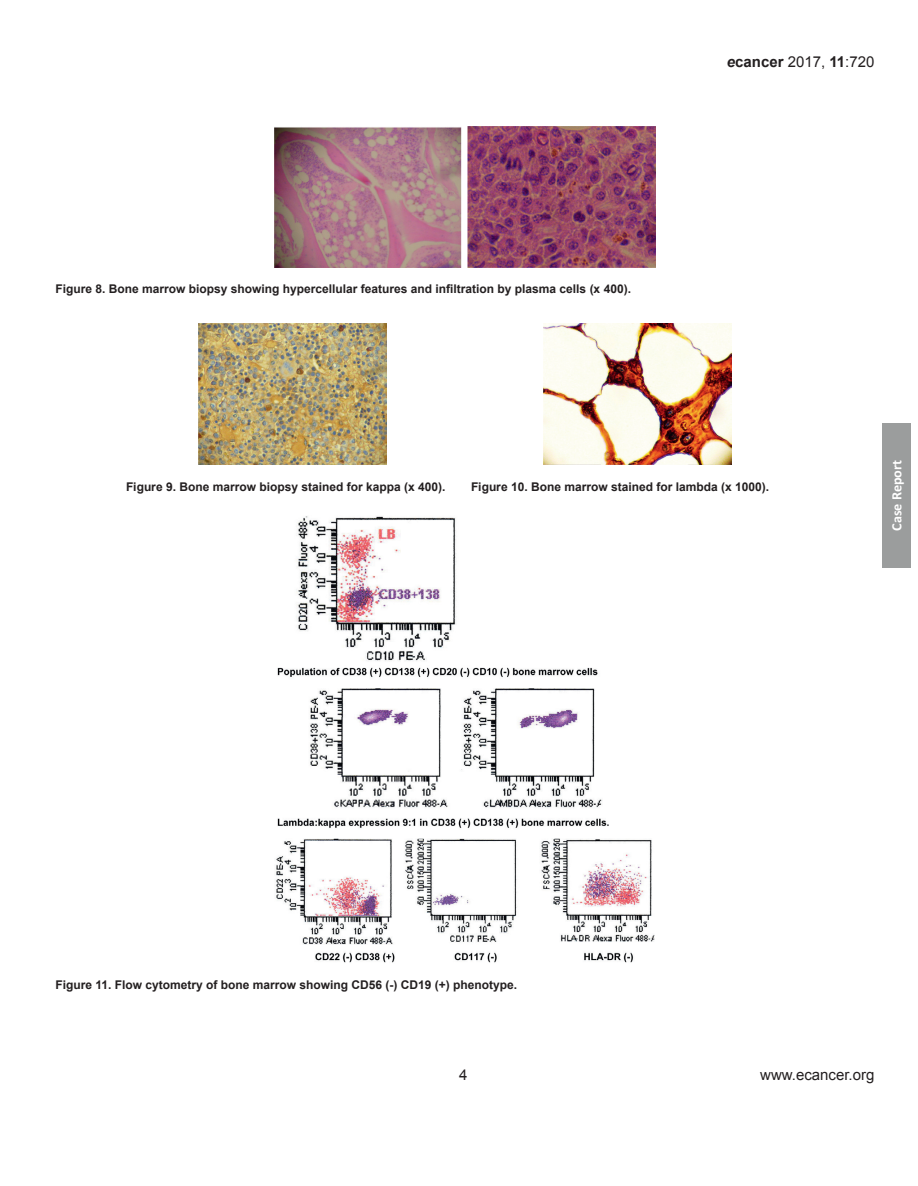
<style>
.page{position:relative;width:918px;height:1186px;background:#fff}
.page>*{position:absolute;margin:0;border:0;box-sizing:border-box;transform-origin:0 0}
.t1{font:15px "Arial";color:#231f20}
.t2{font:700 14.25px "Calibri";color:#fff}
.t3{font:700 12px "Arial";color:#231f20}
.s1{font-weight:700;font-style:italic}
.s2{font-weight:700}
</style>
<div class="page">
<div style="left:882px;top:423px;width:29px;height:144px;background:#9b9d9d"></div>
<img style="left:274px;top:126px;width:382px;height:142px">
<img style="left:198px;top:323px;width:189px;height:142px">
<img style="left:543px;top:323px;width:189px;height:142px">
<img style="left:276px;top:516px;width:379px;height:447px">
<p class="t1" style="left:727px;top:52px;width:149px"><span class="s1">e</span><span class="s2">cancer</span> 2017, <span class="s2">11</span>:720</p>
<p class="t3" style="left:56px;top:281px;width:577px">Figure 8. Bone marrow biopsy showing hypercellular features and infiltration by plasma cells (x 400).</p>
<p class="t3" style="left:126px;top:479px;width:321px">Figure 9. Bone marrow biopsy stained for kappa (x 400).</p>
<p class="t3" style="left:471px;top:479px;width:300px">Figure 10. Bone marrow stained for lambda (x 1000).</p>
<p class="t2" style="left:888px;top:531px;width:72px;rotate:-90deg">Case Report</p>
<p class="t3" style="left:56px;top:977px;width:463px">Figure 11. Flow cytometry of bone marrow showing CD56 (-) CD19 (+) phenotype.</p>
<p class="t1" style="left:459px;top:1065px;width:10px">4</p>
<p class="t1" style="left:760px;top:1065px;width:116px">www.ecancer.org</p>
</div>
